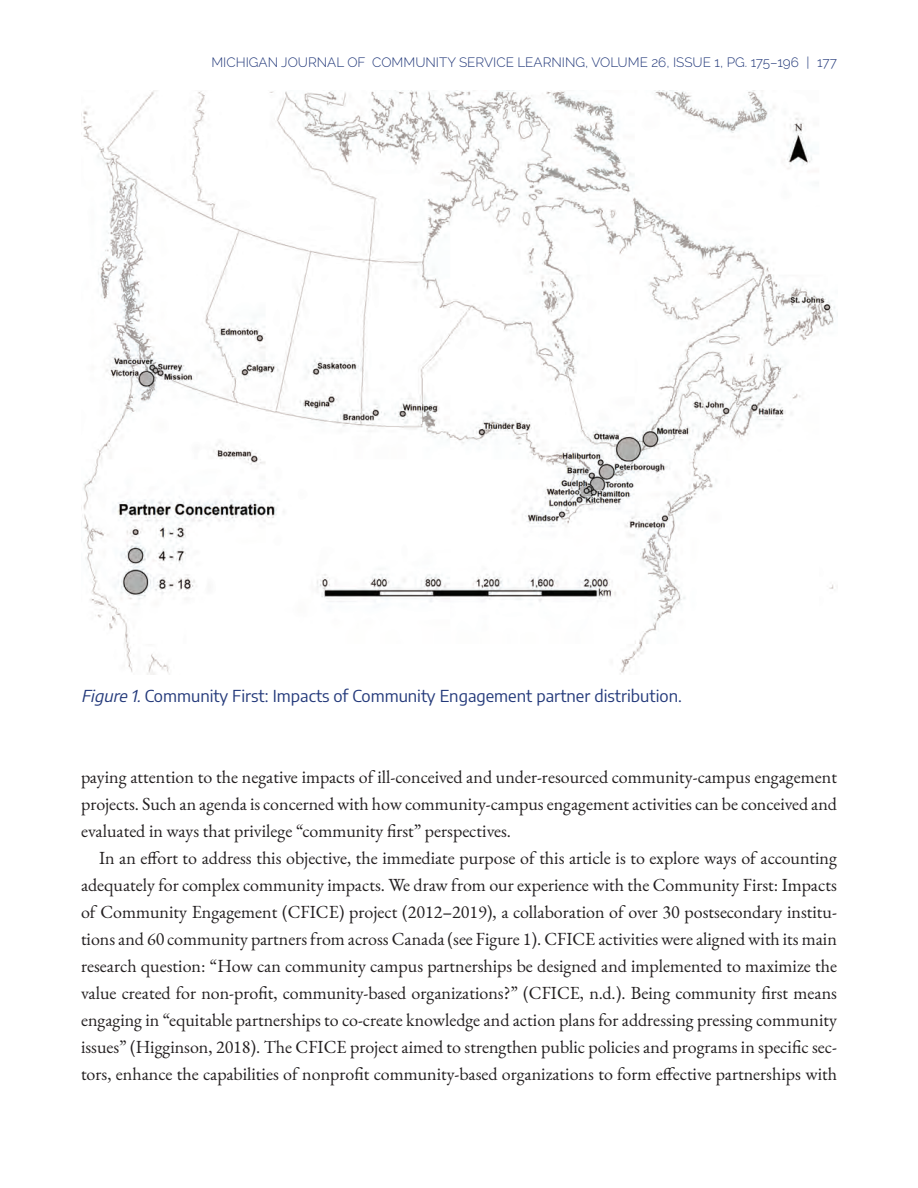
<style>
.page{position:relative;width:918px;height:1188px;background:#fff}
.page>*{position:absolute;margin:0;border:0;box-sizing:border-box;transform-origin:0 0}
.t1{font:18px/27px "EB Garamond";color:#231f20;text-align:justify}
.t2{font:16.5px "Encode Sans";color:#23397a}
.t3{font:300 13.5px "Raleway";color:#23397a}
.s1{font-style:italic}
</style>
<div class="page">
<img style="left:81px;top:90px;width:754px;height:584px">
<p class="t3" style="left:211px;top:54px;width:627px">MICHIGAN JOURNAL OF COMMUNITY SERVICE LEARNING, VOLUME 26, ISSUE 1, PG. 175–196 | 177</p>
<p class="t2" style="left:81px;top:684px;width:602px"><span class="s1">Figure1.</span>Community First: Impacts of Community Engagement partner distribution.</p>
<p class="t1" style="left:81px;top:764px;width:758px">paying attention to the negative impacts of ill-conceived and under-resourced community-campus engagement projects. Such an agenda is concerned with how community-campus engagement activities can be conceived and evaluated in ways that privilege “community first” perspectives.</p>
<p class="t1" style="left:81px;top:845px;width:758px;text-indent:18px">In an effort to address this objective, the immediate purpose of this article is to explore ways of accounting adequately for complex community impacts. We draw from our experience with the Community First: Impacts of Community Engagement (CFICE) project (2012–2019), a collaboration of over 30 postsecondary institu&shy;tions and 60 community partners from across Canada (see Figure 1). CFICE activities were aligned with its main research question: “How can community campus partnerships be designed and implemented to maximize the value created for non-profit, community-based organizations?” (CFICE, n.d.). Being community first means engaging in “equitable partnerships to co-create knowledge and action plans for addressing pressing community issues” (Higginson, 2018). The CFICE project aimed to strengthen public policies and programs in specific sec&shy;tors, enhance the capabilities of nonprofit community-based organizations to form effective partnerships with</p>
</div>
